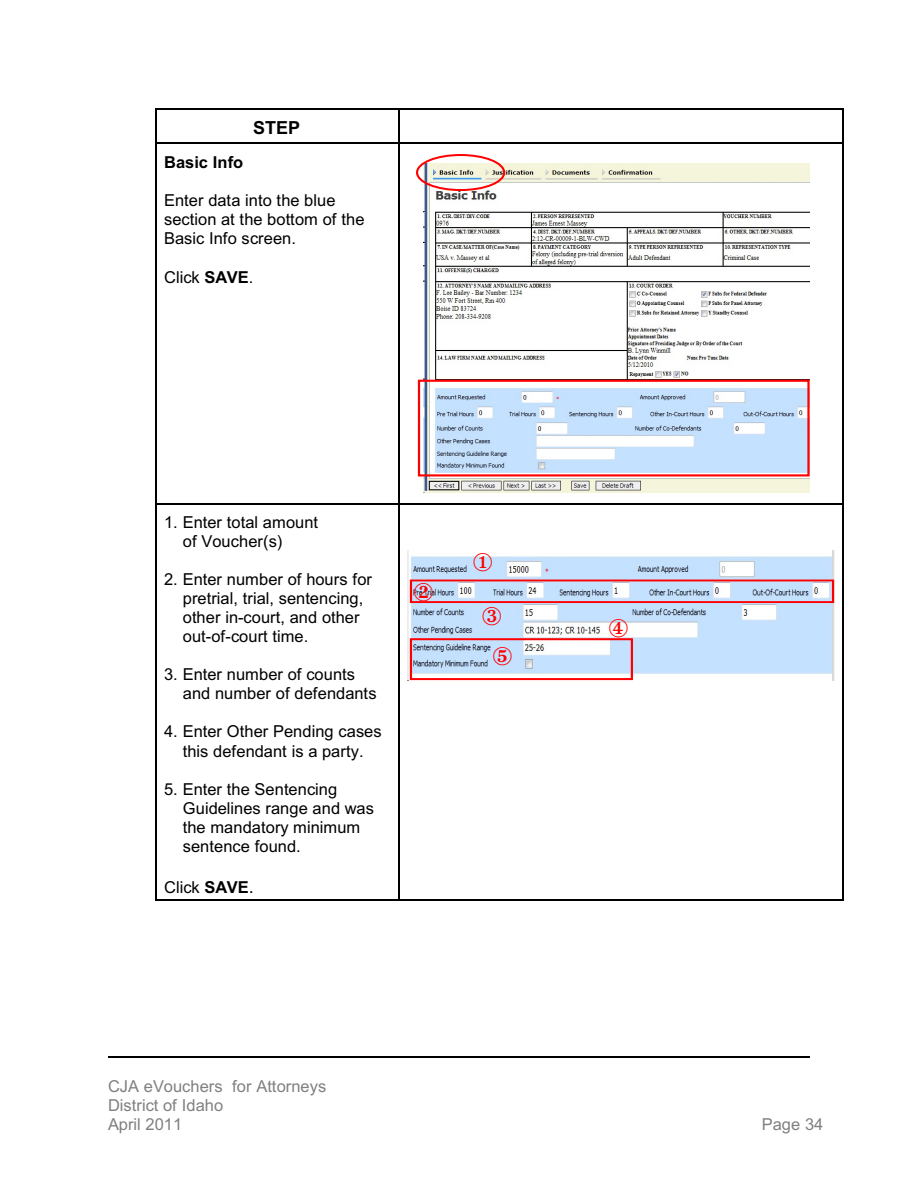
<style>
.page{position:relative;width:918px;height:1188px;background:#fff}
.page>*{position:absolute;margin:0;border:0;box-sizing:border-box;transform-origin:0 0}
.t1{font:700 18px "Arial";color:#000}
.t2{font:16.5px/19px "Arial";color:#000}
.t3{font:16.5px/19px "Arial";color:#808080}
.t4{font:700 16.5px "Arial";color:#000}
.s1{font-weight:700}
.s2{font-size:18px}
</style>
<div class="page">
<hr style="left:155px;top:108px;width:2px;height:34px;background:#000">
<hr style="left:155px;top:108px;width:243px;height:1px;background:#000">
<hr style="left:398px;top:108px;width:2px;height:34px;background:#000">
<hr style="left:842px;top:108px;width:2px;height:34px;background:#000">
<hr style="left:398px;top:108px;width:445px;height:1px;background:#000">
<hr style="left:155px;top:143px;width:2px;height:360px;background:#000">
<hr style="left:155px;top:143px;width:243px;height:1px;background:#000">
<hr style="left:398px;top:143px;width:2px;height:360px;background:#000">
<hr style="left:842px;top:143px;width:2px;height:360px;background:#000">
<hr style="left:398px;top:143px;width:445px;height:1px;background:#000">
<hr style="left:155px;top:503px;width:2px;height:398px;background:#000">
<hr style="left:155px;top:503px;width:243px;height:1px;background:#000">
<hr style="left:155px;top:900px;width:243px;height:1px;background:#000">
<hr style="left:398px;top:503px;width:2px;height:398px;background:#000">
<hr style="left:842px;top:503px;width:2px;height:398px;background:#000">
<hr style="left:398px;top:503px;width:445px;height:1px;background:#000">
<hr style="left:398px;top:900px;width:445px;height:1px;background:#000">
<img style="left:407px;top:551px;width:428px;height:130px">
<img style="left:423px;top:163px;width:387px;height:329px">
<div style="left:418px;top:380px;width:392px;height:97px;border:2px solid #f00"></div>
<svg style="left:416px;top:154px;width:90px;height:38px"></svg>
<div style="left:410px;top:638px;width:223px;height:42px;border:2px solid #f00"></div>
<div style="left:410px;top:579px;width:424px;height:24px;border:2px solid #f00"></div>
<hr style="left:108px;top:1056px;width:702px;height:2px;background:#000">
<svg style="left:474px;top:553px;width:18px;height:18px"></svg>
<svg style="left:494px;top:647px;width:18px;height:18px"></svg>
<svg style="left:609px;top:619px;width:19px;height:18px"></svg>
<svg style="left:483px;top:607px;width:18px;height:18px"></svg>
<svg style="left:414px;top:583px;width:19px;height:19px"></svg>
<p class="t1" style="left:253px;top:121px;width:49px">STEP</p>
<p class="t4" style="left:164px;top:156px;width:81px">Basic Info</p>
<p class="t2" style="left:164px;top:192px;width:202px">Enter data into the blue section at the bottom of the<br>Basic Info screen.</p>
<p class="t2" style="left:164px;top:269px;width:91px">Click <span class="s1">SAVE</span>.</p>
<p class="t2" style="left:183px;top:514px;width:137px;text-indent:-19px">1. Enter total amount of Voucher(s)</p>
<p class="t2" style="left:183px;top:571px;width:191px;text-indent:-19px">2. Enter number of hours for pretrial, trial, sentencing, other in-court, and other out-of-court time.</p>
<p class="t2" style="left:183px;top:666px;width:195px;text-indent:-19px">3. Enter number of counts and number of defendants</p>
<p class="t2" style="left:164px;top:724px;width:219px;text-align:center">4. Enter Other Pending cases this defendant is a party.</p>
<p class="t2" style="left:183px;top:781px;width:193px;text-indent:-19px">5. Enter the Sentencing<br>Guidelines range and was the mandatory minimum sentence found.</p>
<p class="t2" style="left:164px;top:879px;width:91px">Click <span class="s1">SAVE</span><span class="s2">.</span></p>
<p class="t3" style="left:108px;top:1078px;width:220px">CJA eVouchers for Attorneys<br>District of Idaho<br>April 2011</p>
<p class="t3" style="left:762px;top:1117px;width:63px">Page 34</p>
</div>
